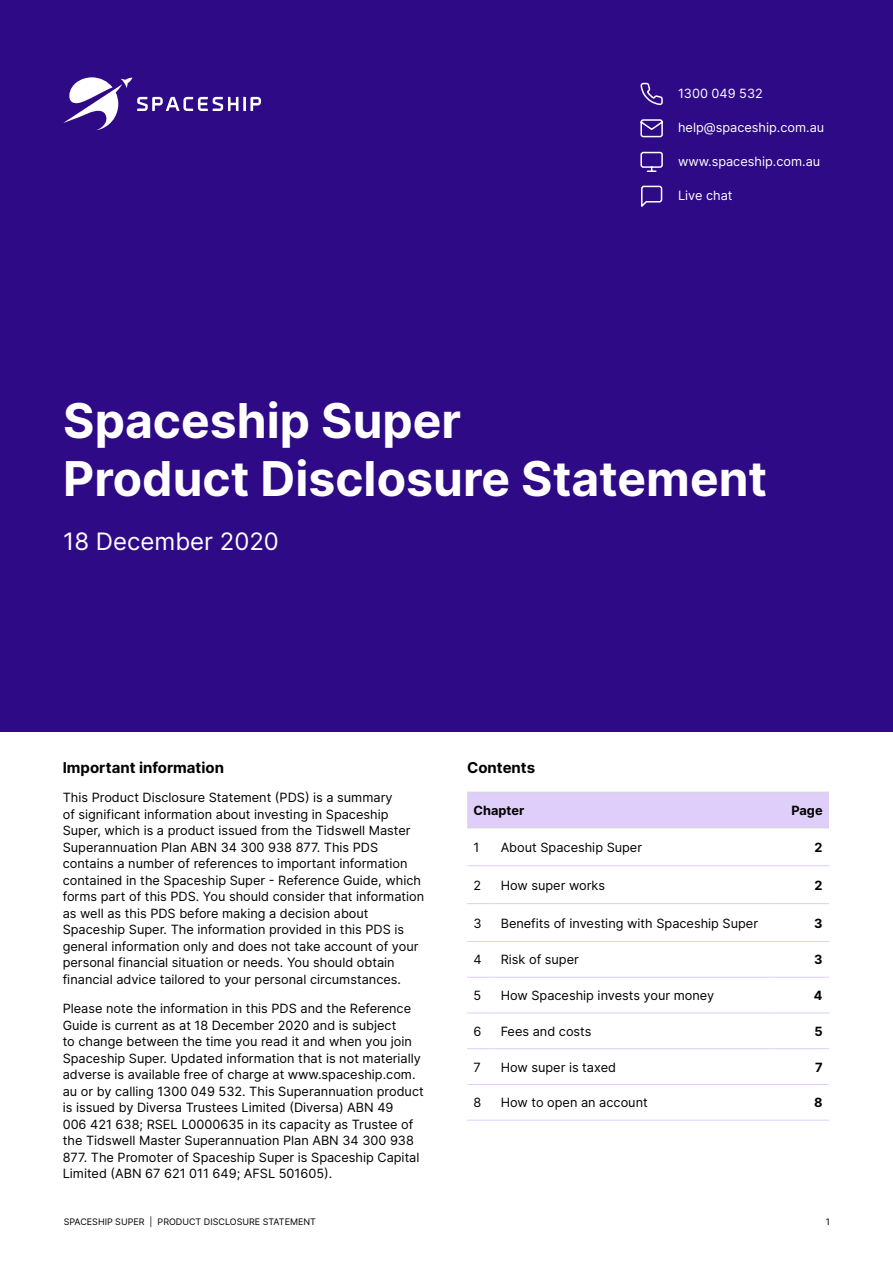
<style>
.page{position:relative;width:893px;height:1263px;background:#fff}
.page>*{position:absolute;margin:0;border:0;box-sizing:border-box;transform-origin:0 0}
.t1{font:700 48px/57.6px "Inter";color:#fff}
.t2{font:24px "Inter";color:#fff}
.t3{font:700 15px "Inter";color:#000}
.t4{font:12.75px/16.5px "Inter";color:#000}
.t5{font:12.75px "Inter";color:#fff}
.t6{font:700 12.75px "Inter";color:#000}
.t7{font:9px "Inter";color:#000}
</style>
<div class="page">
<div style="left:0;top:0;width:893px;height:731px;background:#2f0a87"></div>
<svg style="left:63px;top:77px;width:198px;height:53px"></svg>
<svg style="left:640px;top:82px;width:23px;height:23px"></svg>
<svg style="left:640px;top:119px;width:23px;height:19px"></svg>
<svg style="left:640px;top:151px;width:23px;height:21px"></svg>
<svg style="left:641px;top:185px;width:22px;height:22px"></svg>
<div style="left:467px;top:792px;width:362px;height:37px;background:#dfcefa"></div>
<hr style="left:494px;top:828px;width:276px;height:1px;background:#d1d3d4">
<hr style="left:770px;top:828px;width:59px;height:1px;background:#d1d3d4">
<svg style="left:467px;top:977px;width:27px;height:1px"></svg>
<hr style="left:494px;top:977px;width:276px;height:1px;background:#dfcefa">
<hr style="left:770px;top:977px;width:59px;height:1px;background:#dfcefa">
<svg style="left:467px;top:1120px;width:27px;height:1px"></svg>
<hr style="left:494px;top:1120px;width:276px;height:1px;background:#dfcefa">
<hr style="left:770px;top:1120px;width:59px;height:1px;background:#dfcefa">
<svg style="left:467px;top:865px;width:27px;height:1px"></svg>
<hr style="left:494px;top:865px;width:276px;height:1px;background:#dfcefa">
<hr style="left:770px;top:865px;width:59px;height:1px;background:#dfcefa">
<svg style="left:467px;top:903px;width:27px;height:1px"></svg>
<hr style="left:494px;top:903px;width:276px;height:1px;background:#dfcefa">
<hr style="left:770px;top:903px;width:59px;height:1px;background:#dfcefa">
<svg style="left:467px;top:941px;width:27px;height:1px"></svg>
<hr style="left:494px;top:941px;width:276px;height:1px;background:#dfcefa">
<hr style="left:770px;top:941px;width:59px;height:1px;background:#dfcefa">
<svg style="left:467px;top:1012px;width:27px;height:1px"></svg>
<hr style="left:494px;top:1012px;width:276px;height:1px;background:#dfcefa">
<hr style="left:770px;top:1012px;width:59px;height:1px;background:#dfcefa">
<svg style="left:467px;top:1048px;width:27px;height:1px"></svg>
<hr style="left:494px;top:1048px;width:276px;height:1px;background:#dfcefa">
<hr style="left:770px;top:1048px;width:59px;height:1px;background:#dfcefa">
<svg style="left:467px;top:1084px;width:27px;height:1px"></svg>
<hr style="left:494px;top:1084px;width:276px;height:1px;background:#dfcefa">
<hr style="left:770px;top:1084px;width:59px;height:1px;background:#dfcefa">
<p class="t5" style="left:678px;top:84px;width:86px">1300 049 532</p>
<p class="t5" style="left:678px;top:118px;width:148px">help@spaceship.com.au</p>
<p class="t5" style="left:678px;top:152px;width:144px">www.spaceship.com.au</p>
<p class="t5" style="left:678px;top:186px;width:56px">Live chat</p>
<h1 class="t1" style="left:63px;top:391px;width:705px">Spaceship Super<br>Product Disclosure Statement</h1>
<h2 class="t2" style="left:63px;top:524px;width:217px">18 December 2020</h2>
<p class="t3" style="left:63px;top:757px;width:163px">Important information</p>
<p class="t4" style="left:63px;top:789px;width:363px">This Product Disclosure Statement (PDS) is a summary<br>of significant information about investing in Spaceship Super, which is a product issued from the Tidswell Master Superannuation Plan ABN 34 300 938 877. This PDS contains a number of references to important information contained in the Spaceship Super - Reference Guide, which forms part of this PDS. You should consider that information as well as this PDS before making a decision about Spaceship Super. The information provided in this PDS is general information only and does not take account of your personal financial situation or needs. You should obtain financial advice tailored to your personal circumstances.</p>
<p class="t4" style="left:63px;top:1000px;width:363px">Please note the information in this PDS and the Reference Guide is current as at 18 December 2020 and is subject<br>to change between the time you read it and when you join Spaceship Super. Updated information that is not materially adverse is available free of charge at www.spaceship.com. au or by calling 1300 049 532. This Superannuation product is issued by Diversa Trustees Limited (Diversa) ABN 49<br>006 421 638; RSEL L0000635 in its capacity as Trustee of the Tidswell Master Superannuation Plan ABN 34 300 938<br>877. The Promoter of Spaceship Super is Spaceship Capital Limited (ABN 67 621 011 649; AFSL 501605).</p>
<p class="t7" style="left:64px;top:1215px;width:254px">SPACESHIP SUPER | PRODUCT DISCLOSURE STATEMENT</p>
<p class="t3" style="left:467px;top:757px;width:69px">Contents</p>
<p class="t6" style="left:473px;top:801px;width:52px">Chapter</p>
<p class="t6" style="left:791px;top:801px;width:33px">Page</p>
<p class="t4" style="left:473px;top:839px;width:7px">1</p>
<p class="t4" style="left:501px;top:839px;width:143px">About Spaceship Super</p>
<p class="t6" style="left:815px;top:838px;width:10px">2</p>
<p class="t4" style="left:473px;top:877px;width:9px">2</p>
<p class="t4" style="left:501px;top:877px;width:106px">How super works</p>
<p class="t6" style="left:815px;top:876px;width:10px">2</p>
<p class="t4" style="left:473px;top:914px;width:10px">3</p>
<p class="t4" style="left:501px;top:914px;width:259px">Benefits of investing with Spaceship Super</p>
<p class="t6" style="left:814px;top:914px;width:10px">3</p>
<p class="t4" style="left:473px;top:951px;width:10px">4</p>
<p class="t4" style="left:501px;top:951px;width:80px">Risk of super</p>
<p class="t6" style="left:814px;top:950px;width:10px">3</p>
<p class="t4" style="left:473px;top:987px;width:9px">5</p>
<p class="t4" style="left:501px;top:987px;width:215px">How Spaceship invests your money</p>
<p class="t6" style="left:814px;top:986px;width:10px">4</p>
<p class="t4" style="left:473px;top:1023px;width:9px">6</p>
<p class="t4" style="left:501px;top:1023px;width:92px">Fees and costs</p>
<p class="t6" style="left:814px;top:1022px;width:10px">5</p>
<p class="t4" style="left:473px;top:1058px;width:9px">7</p>
<p class="t4" style="left:501px;top:1058px;width:117px">How super is taxed</p>
<p class="t6" style="left:815px;top:1058px;width:9px">7</p>
<p class="t4" style="left:473px;top:1094px;width:9px">8</p>
<p class="t4" style="left:501px;top:1094px;width:149px">How to open an account</p>
<p class="t6" style="left:814px;top:1093px;width:10px">8</p>
<p class="t7" style="left:826px;top:1215px;width:6px">1</p>
</div>
